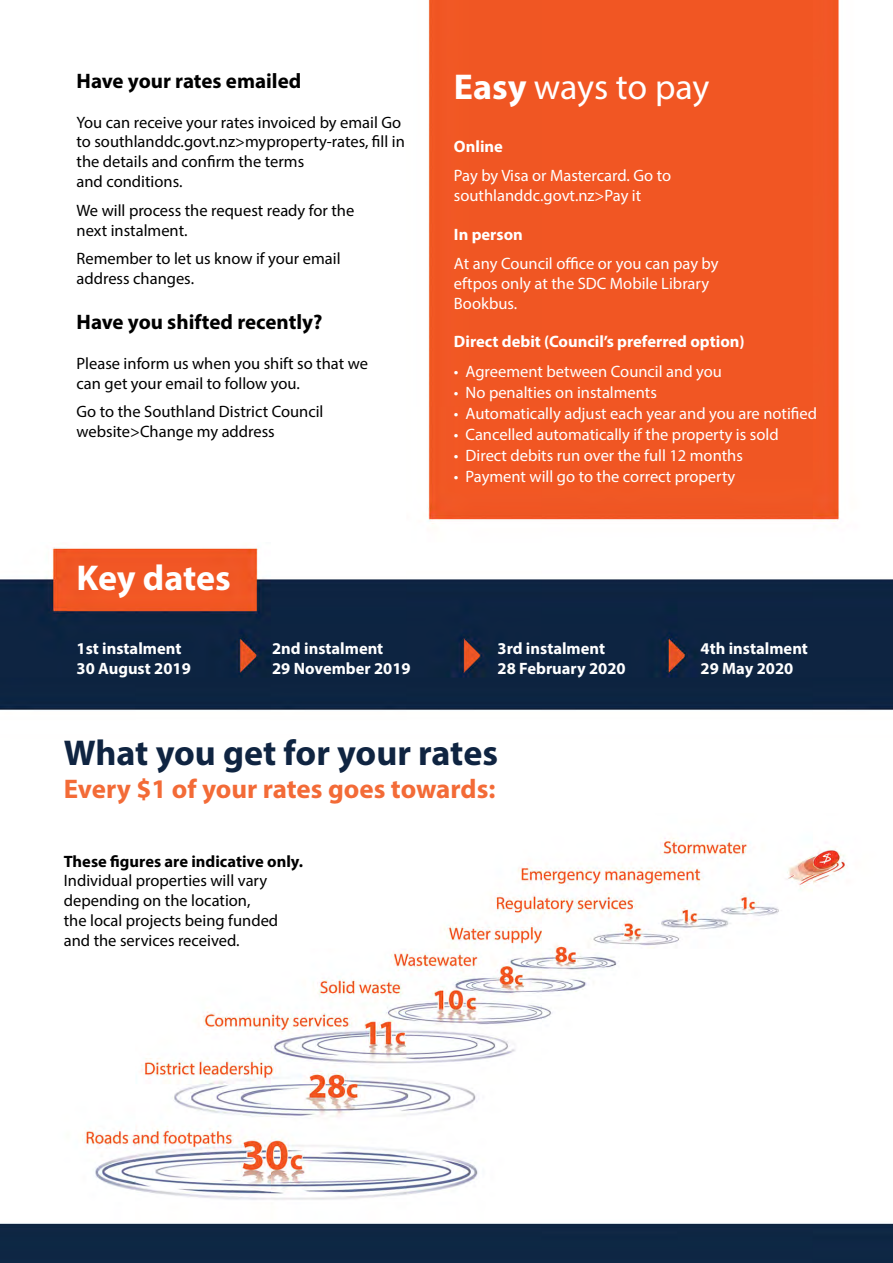
<style>
.page{position:relative;width:893px;height:1263px;background:#fff}
.page>*{position:absolute;margin:0;border:0;box-sizing:border-box;transform-origin:0 0}
.t1{font:700 36px "Myriad Pro";color:#0f2441}
.t2{font:36px "Myriad Pro";letter-spacing:-.005em;color:#fff}
.t3{font:700 36px "Myriad Pro";letter-spacing:-.005em;color:#fff}
.t4{font:700 27px "Myriad Pro";color:#f36b37}
.t5{font:700 21px "Myriad Pro";color:#000}
.t6{font:16.5px/19.8px "Myriad Pro";color:#000}
.t7{font:16.5px/19.8px "Myriad Pro";color:#fff}
.t8{font:700 16.5px/19.8px "Myriad Pro";color:#fff}
.s1{font-weight:700}
</style>
<div class="page">
<img style="left:0;top:0;width:893px;height:1263px">
<p class="t5" style="left:77px;top:67px;width:226px">Have your rates emailed</p>
<p class="t6" style="left:77px;top:112px;width:330px">You can receive your rates invoiced by email Go to southlanddc.govt.nz&gt;myproperty-rates, fill in the details and confirm the terms<br>and conditions.</p>
<p class="t6" style="left:77px;top:200px;width:279px">We will process the request ready for the next instalment.</p>
<p class="t6" style="left:77px;top:249px;width:266px">Remember to let us know if your email address changes.</p>
<p class="t5" style="left:77px;top:308px;width:248px">Have you shifted recently?</p>
<p class="t6" style="left:77px;top:353px;width:293px">Please inform us when you shift so that we can get your email to follow you.</p>
<p class="t6" style="left:77px;top:402px;width:248px">Go to the Southland District Council website&gt;Change my address</p>
<p class="t3" style="left:77px;top:554px;width:156px">Key dates</p>
<p class="t2" style="left:454px;top:65px;width:257px"><span class="s1">Easy</span> ways to pay</p>
<p class="t8" style="left:454px;top:136px;width:51px">Online</p>
<p class="t7" style="left:454px;top:165px;width:219px">Pay by Visa or Mastercard. Go to southlanddc.govt.nz&gt;Pay it</p>
<p class="t8" style="left:454px;top:224px;width:71px">In person</p>
<p class="t7" style="left:454px;top:253px;width:266px">At any Council office or you can pay by eftpos only at the SDC Mobile Library<br>Bookbus.</p>
<p class="t8" style="left:454px;top:331px;width:292px">Direct debit (Council’s preferred option)</p>
<p class="t7" style="left:454px;top:362px;width:269px">• Agreement between Council and you</p>
<p class="t7" style="left:454px;top:383px;width:205px">• No penalties on instalments</p>
<p class="t7" style="left:454px;top:404px;width:365px">• Automatically adjust each year and you are notified</p>
<p class="t7" style="left:454px;top:425px;width:326px">• Cancelled automatically if the property is sold</p>
<p class="t7" style="left:454px;top:446px;width:290px">• Direct debits run over the full 12 months</p>
<p class="t7" style="left:454px;top:467px;width:283px">• Payment will go to the correct property</p>
<p class="t8" style="left:77px;top:638px;width:116px">1st instalment<br>30 August 2019</p>
<p class="t8" style="left:272px;top:638px;width:140px">2nd instalment<br>29 November 2019</p>
<p class="t8" style="left:497px;top:638px;width:130px">3rd instalment<br>28 February 2020</p>
<p class="t8" style="left:701px;top:638px;width:109px">4th instalment<br>29 May 2020</p>
<p class="t1" style="left:64px;top:729px;width:436px">What you get for your rates</p>
<p class="t4" style="left:64px;top:771px;width:433px">Every $1 of your rates goes towards:</p>
<p class="t6" style="left:64px;top:851px;width:241px"><span class="s1">These figures are indicative only.<br></span>Individual properties will vary depending on the location,<br>the local projects being funded and the services received.</p>
</div>
